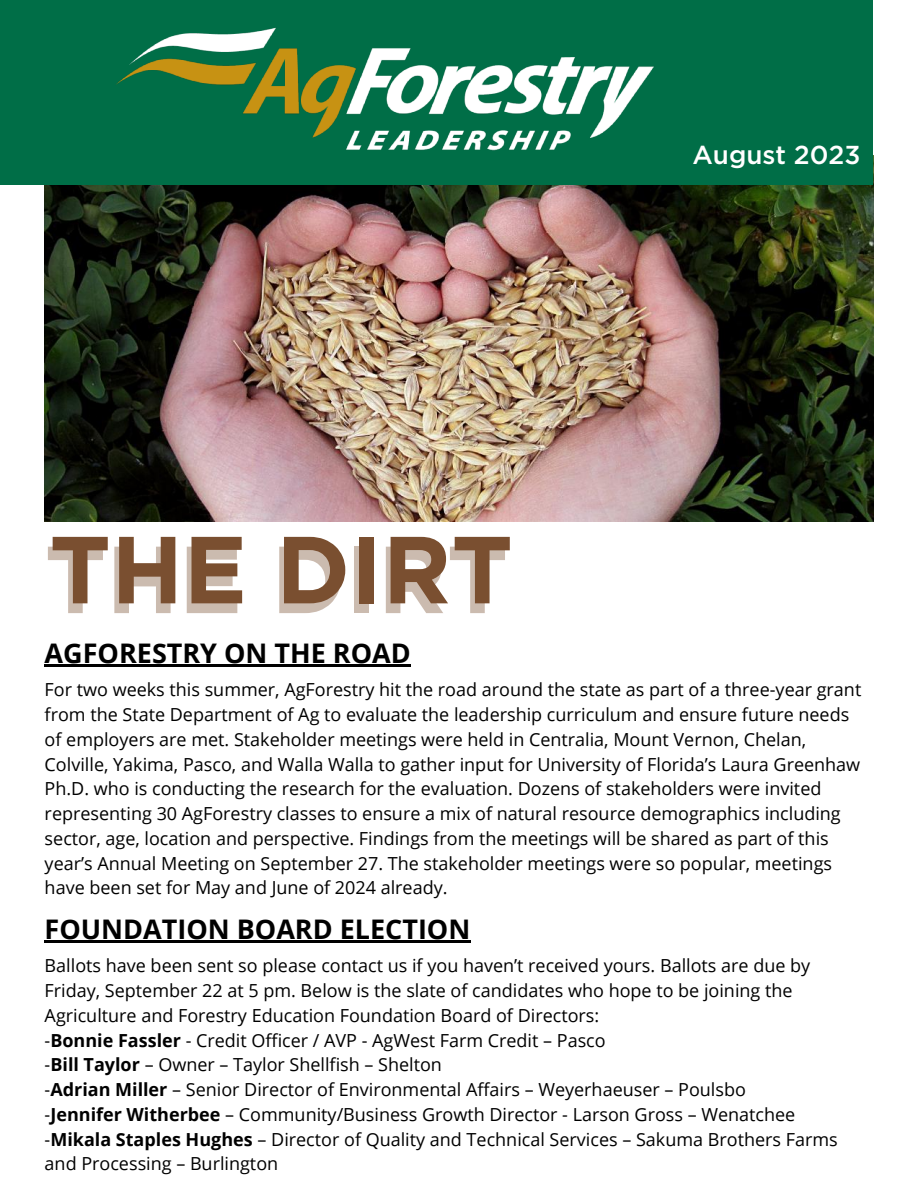
<style>
.page{position:relative;width:918px;height:1188px;background:#fff}
.page>*{position:absolute;margin:0;border:0;box-sizing:border-box;transform-origin:0 0}
.t1{font:700 94.95px "Gotham";color:#7a4f30}
.t2{font:700 27px "Open Sans";color:#000}
.t3{font:500 25.95px "Gotham";color:#fff}
.t4{font:18px/24.8px "Open Sans";color:#000}
.s1{font-weight:700}
</style>
<div class="page">
<img style="left:45px;top:184px;width:828px;height:337px">
<div style="left:0;top:0;width:873px;height:184px;background:#006e47"></div>
<img style="left:116px;top:27px;width:538px;height:124px">
<hr style="left:45px;top:665px;width:366px;height:2px;background:#000">
<hr style="left:45px;top:941px;width:426px;height:2px;background:#000">
<h1 class="t1" style="left:49px;top:512px;width:465px">THE DIRT</h1>
<h3 class="t3" style="left:693px;top:139px;width:170px">August 2023</h3>
<h2 class="t2" style="left:45px;top:634px;width:368px">AGFORESTRY ON THE ROAD</h2>
<p class="t4" style="left:45px;top:677px;width:818px">For two weeks this summer, AgForestry hit the road around the state as part of a three-year grant from the State Department of Ag to evaluate the leadership curriculum and ensure future needs of employers are met. Stakeholder meetings were held in Centralia, Mount Vernon, Chelan, Colville, Yakima, Pasco, and Walla Walla to gather input for University of Florida’s Laura Greenhaw Ph.D. who is conducting the research for the evaluation. Dozens of stakeholders were invited representing 30 AgForestry classes to ensure a mix of natural resource demographics including sector, age, location and perspective. Findings from the meetings will be shared as part of this year’s Annual Meeting on September 27. The stakeholder meetings were so popular, meetings have been set for May and June of 2024 already.</p>
<h2 class="t2" style="left:45px;top:910px;width:427px">FOUNDATION BOARD ELECTION</h2>
<p class="t4" style="left:45px;top:953px;width:795px">Ballots have been sent so please contact us if you haven’t received yours. Ballots are due by Friday, September 22 at 5 pm. Below is the slate of candidates who hope to be joining the Agriculture and Forestry Education Foundation Board of Directors:<br>-<span class="s1">Bonnie Fassler</span> - Credit Officer / AVP - AgWest Farm Credit – Pasco<br>-<span class="s1">Bill Taylor</span> – Owner – Taylor Shellfish – Shelton<br>-<span class="s1">Adrian Miller</span> – Senior Director of Environmental Affairs – Weyerhaeuser – Poulsbo<br>-<span class="s1">Jennifer Witherbee</span> – Community/Business Growth Director - Larson Gross – Wenatchee -<span class="s1">Mikala Staples Hughes</span> – Director of Quality and Technical Services – Sakuma Brothers Farms and Processing – Burlington</p>
</div>
